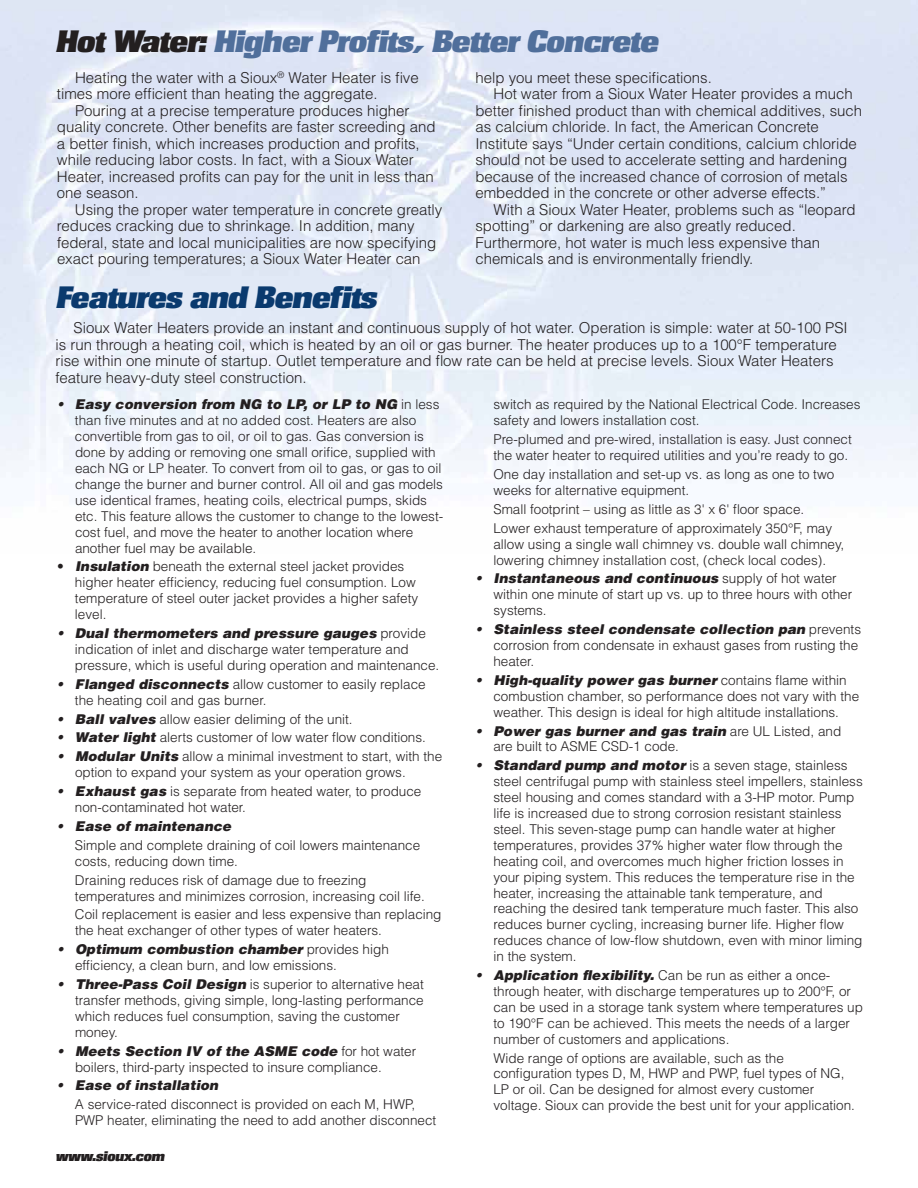
<style>
.page{position:relative;width:918px;height:1188px;background:#fff}
.page>*{position:absolute;margin:0;border:0;box-sizing:border-box;transform-origin:0 0}
.t1{font:30px "Rillo Ital";letter-spacing:-.025em;color:#506f9b}
.t2{font:30px "Rillo Ital";letter-spacing:-.025em;color:#0a3a6e}
.t3{font:300 15px/16.5px "Helvetica";color:#231f20}
.t4{font:300 13.5px/15.9px "Helvetica";color:#231f20}
.t5{font:italic 900 13.5px "Helvetica";letter-spacing:.005em;color:#231f20}
.t6{font:13.5px "Rillo Ital";letter-spacing:-.025em;color:#231f20}
.s1{color:#231f20}
.s2{font-weight:900;font-style:italic}
</style>
<div class="page">
<h1 class="t1" style="left:56px;top:26px;width:604px"><span class="s1">Hot Water:</span> Higher Profits, Better Concrete</h1>
<p class="t3" style="left:57px;top:69px;width:363px;text-indent:18px">Heating the water with a Sioux<sup>®</sup> Water Heater is five times more efficient than heating the aggregate.</p>
<p class="t3" style="left:57px;top:102px;width:380px;text-indent:18px">Pouring at a precise temperature produces higher quality concrete. Other benefits are faster screeding and a better finish, which increases production and profits, while reducing labor costs. In fact, with a Sioux Water Heater, increased profits can pay for the unit in less than one season.</p>
<p class="t3" style="left:57px;top:201px;width:387px;text-indent:18px">Using the proper water temperature in concrete greatly reduces cracking due to shrinkage. In addition, many federal, state and local municipalities are now specifying exact pouring temperatures; a Sioux Water Heater can</p>
<p class="t3" style="left:476px;top:69px;width:238px">help you meet these specifications.</p>
<p class="t3" style="left:494px;top:85px;width:361px">Hot water from a Sioux Water Heater provides a much</p>
<p class="t3" style="left:475px;top:102px;width:388px">better finished product than with chemical additives, such</p>
<p class="t3" style="left:475px;top:118px;width:345px">as calcium chloride. In fact, the American Concrete</p>
<p class="t3" style="left:475px;top:135px;width:383px">Institute says “Under certain conditions, calcium chloride</p>
<p class="t3" style="left:475px;top:151px;width:373px">should not be used to accelerate setting and hardening</p>
<p class="t3" style="left:475px;top:168px;width:374px">because of the increased chance of corrosion of metals</p>
<p class="t3" style="left:476px;top:184px;width:352px">embedded in the concrete or other adverse effects.”</p>
<p class="t3" style="left:494px;top:201px;width:364px">With a Sioux Water Heater, problems such as “leopard</p>
<p class="t3" style="left:475px;top:217px;width:322px">spotting” or darkening are also greatly reduced.</p>
<p class="t3" style="left:475px;top:234px;width:346px">Furthermore, hot water is much less expensive than</p>
<p class="t3" style="left:475px;top:250px;width:280px">chemicals and is environmentally friendly.</p>
<h1 class="t2" style="left:56px;top:283px;width:323px">Features and Benefits</h1>
<p class="t3" style="left:55px;top:319px;width:794px;text-indent:18px">Sioux Water Heaters provide an instant and continuous supply of hot water. Operation is simple: water at 50-100 PSI is run through a heating coil, which is heated by an oil or gas burner. The heater produces up to a 100°F temperature rise within one minute of startup. Outlet temperature and flow rate can be held at precise levels. Sioux Water Heaters feature heavy-duty steel construction.</p>
<p class="t4" style="left:75px;top:396px;width:370px;text-indent:-18px"><span class="s2">• Easy conversion from NG to LP, or LP to NG</span> in less than five minutes and at no added cost. Heaters are also convertible from gas to oil, or oil to gas. Gas conversion is done by adding or removing one small orifice, supplied with each NG or LP heater. To convert from oil to gas, or gas to oil change the burner and burner control. All oil and gas models use identical frames, heating coils, electrical pumps, skids etc. This feature allows the customer to change to the lowest&shy;cost fuel, and move the heater to another location where another fuel may be available.</p>
<p class="t4" style="left:75px;top:558px;width:345px;text-indent:-18px">• <span class="s2">Insulation</span> beneath the external steel jacket provides higher heater efficiency, reducing fuel consumption. Low temperature of steel outer jacket provides a higher safety level.</p>
<p class="t4" style="left:75px;top:625px;width:366px;text-indent:-18px"><span class="s2">• Dual thermometers and pressure gauges</span> provide indication of inlet and discharge water temperature and pressure, which is useful during operation and maintenance.</p>
<p class="t4" style="left:75px;top:676px;width:352px;text-indent:-18px"><span class="s2">• Flanged disconnects</span> allow customer to easily replace the heating coil and gas burner.</p>
<p class="t4" style="left:57px;top:710px;width:297px"><span class="s2">• Ball valves</span> allow easier deliming of the unit.</p>
<p class="t4" style="left:57px;top:729px;width:370px"><span class="s2">• Water light</span> alerts customer of low water flow conditions.</p>
<p class="t4" style="left:75px;top:748px;width:369px;text-indent:-18px"><span class="s2">• Modular Units</span> allow a minimal investment to start, with the option to expand your system as your operation grows.</p>
<p class="t4" style="left:75px;top:783px;width:348px;text-indent:-18px"><span class="s2">• Exhaust gas</span> is separate from heated water, to produce non-contaminated hot water.</p>
<p class="t5" style="left:57px;top:817px;width:176px">• Ease of maintenance</p>
<p class="t4" style="left:75px;top:837px;width:347px">Simple and complete draining of coil lowers maintenance costs, reducing down time.</p>
<p class="t4" style="left:75px;top:872px;width:351px">Draining reduces risk of damage due to freezing temperatures and minimizes corrosion, increasing coil life.</p>
<p class="t4" style="left:75px;top:906px;width:368px">Coil replacement is easier and less expensive than replacing the heat exchanger of other types of water heaters.</p>
<p class="t4" style="left:75px;top:941px;width:315px;text-indent:-18px"><span class="s2">• Optimum combustion chamber</span> provides high efficiency, a clean burn, and low emissions.</p>
<p class="t4" style="left:75px;top:976px;width:350px;text-indent:-18px"><span class="s2">• Three-Pass Coil Design</span> is superior to alternative heat transfer methods, giving simple, long-lasting performance which reduces fuel consumption, saving the customer money.</p>
<p class="t4" style="left:75px;top:1043px;width:343px;text-indent:-18px"><span class="s2">• Meets Section IV of the ASME code</span> for hot water boilers, third-party inspected to insure compliance.</p>
<p class="t5" style="left:57px;top:1077px;width:163px">• Ease of installation</p>
<p class="t4" style="left:75px;top:1096px;width:363px">A service-rated disconnect is provided on each M, HWP,<br>PWP heater, eliminating the need to add another disconnect</p>
<p class="t6" style="left:56px;top:1150px;width:110px">www.sioux.com</p>
<p class="t4" style="left:494px;top:396px;width:369px">switch as required by the National Electrical Code. Increases safety and lowers installation cost.</p>
<p class="t4" style="left:493px;top:431px;width:360px">Pre-plumed and pre-wired, installation is easy. Just connect the water heater to required utilities and you’re ready to go.</p>
<p class="t4" style="left:493px;top:466px;width:342px">One day installation and set-up vs. as long as one to two weeks for alternative equipment.</p>
<p class="t4" style="left:493px;top:499px;width:340px;line-height:18.9px">Small footprint – using as little as 3' x 6' floor space.<br>Lower exhaust temperature of approximately 350°F, may</p>
<p class="t4" style="left:494px;top:536px;width:352px">allow using a single wall chimney vs. double wall chimney, lowering chimney installation cost, (check local codes).</p>
<p class="t4" style="left:494px;top:570px;width:360px;text-indent:-18px"><span class="s2">• Instantaneous and continuous</span> supply of hot water within one minute of start up vs. up to three hours with other systems.</p>
<p class="t4" style="left:494px;top:621px;width:369px;text-indent:-18px"><span class="s2">• Stainless steel condensate collection pan</span> prevents corrosion from condensate in exhaust gases from rusting the heater.</p>
<p class="t4" style="left:494px;top:672px;width:367px;text-indent:-18px"><span class="s2">• High-quality power gas burner</span> contains flame within combustion chamber, so performance does not vary with the weather. This design is ideal for high altitude installations.</p>
<p class="t4" style="left:493px;top:722px;width:349px;text-indent:-18px"><span class="s2">• Power gas burner and gas train</span> are UL Listed, and are built to ASME CSD-1 code.</p>
<p class="t4" style="left:493px;top:757px;width:371px;text-indent:-18px"><span class="s2">• Standard pump and motor</span> is a seven stage, stainless steel centrifugal pump with stainless steel impellers, stainless steel housing and comes standard with a 3-HP motor. Pump life is increased due to strong corrosion resistant stainless steel. This seven-stage pump can handle water at higher temperatures, provides 37% higher water flow through the heating coil, and overcomes much higher friction losses in your piping system. This reduces the temperature rise in the heater, increasing the attainable tank temperature, and reaching the desired tank temperature much faster. This also reduces burner cycling, increasing burner life. Higher flow reduces chance of low-flow shutdown, even with minor liming in the system.</p>
<p class="t4" style="left:493px;top:967px;width:371px;text-indent:-18px"><span class="s2">• Application flexibility.</span> Can be run as either a once&shy;through heater, with discharge temperatures up to 200°F, or can be used in a storage tank system where temperatures up to 190°F can be achieved. This meets the needs of a larger number of customers and applications.</p>
<p class="t4" style="left:493px;top:1049px;width:363px">Wide range of options are available, such as the configuration types D, M, HWP and PWP, fuel types of NG, LP or oil. Can be designed for almost every customer voltage. Sioux can provide the best unit for your application.</p>
</div>
